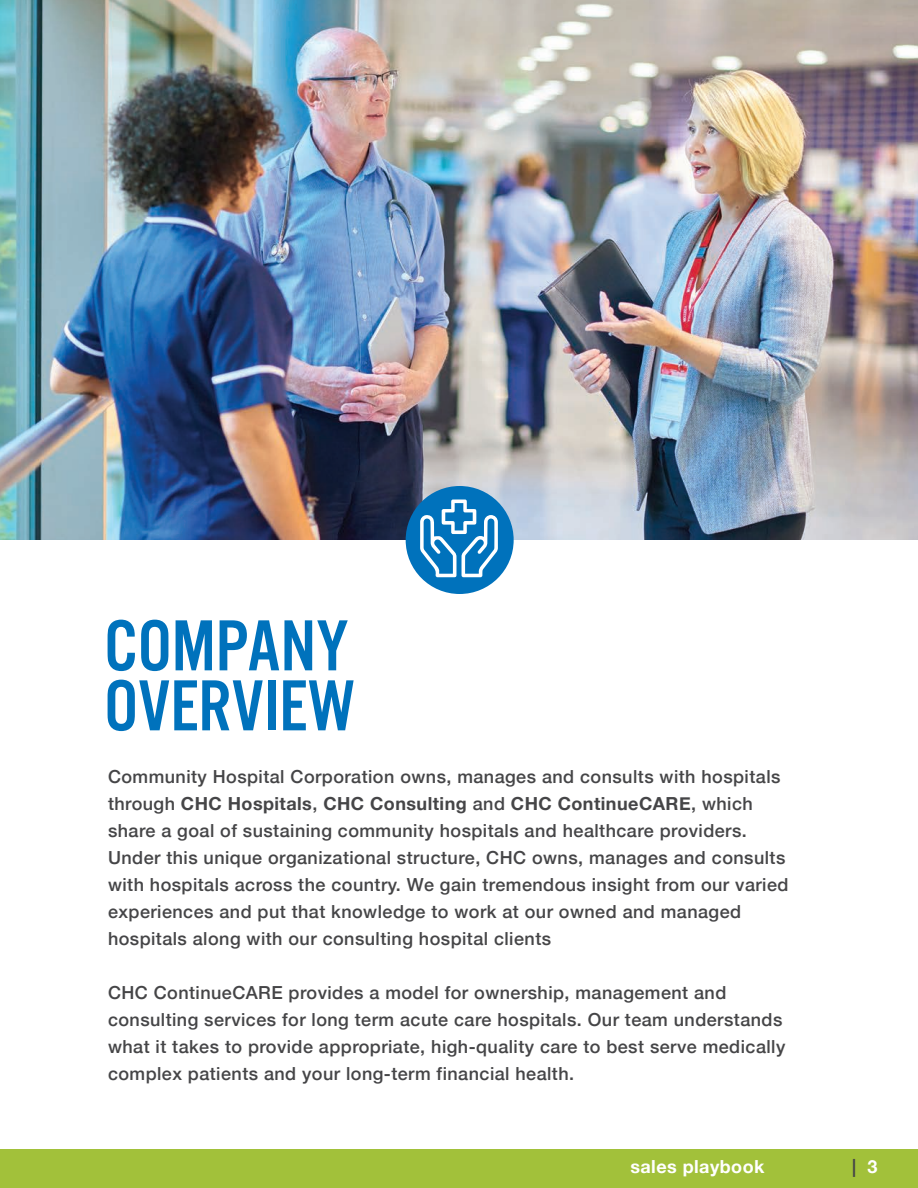
<style>
.page{position:relative;width:918px;height:1188px;background:#fff}
.page>*{position:absolute;margin:0;border:0;box-sizing:border-box;transform-origin:0 0}
.t1{font:75px/60px "U.S.101";color:#0072bc}
.t2{font:500 18px/27px "Helvetica Neue";letter-spacing:.025em;color:#454547}
.t3{font:700 18px "Helvetica Neue";letter-spacing:.025em;color:#fff}
.t4{font:700 18px "Helvetica Neue";color:#454547}
.s1{font-weight:700}
.s2{color:#fff}
</style>
<div class="page">
<img style="left:0;top:0;width:918px;height:540px">
<div style="left:0;top:1149px;width:918px;height:39px;background:#a2c13a"></div>
<div style="left:406px;top:486px;width:108px;height:108px;background:#0072bc;border-radius:50%"></div>
<svg style="left:420px;top:499px;width:78px;height:78px"></svg>
<h1 class="t1" style="left:104px;top:617px;width:252px">COMPANY<br>OVERVIEW</h1>
<p class="t2" style="left:108px;top:762px;width:682px">Community Hospital Corporation owns, manages and consults with hospitals through <span class="s1">CHC Hospitals</span>, <span class="s1">CHC Consulting</span> and <span class="s1">CHC ContinueCARE</span>, which share a goal of sustaining community hospitals and healthcare providers.<br>Under this unique organizational structure, CHC owns, manages and consults with hospitals across the country. We gain tremendous insight from our varied experiences and put that knowledge to work at our owned and managed hospitals along with our consulting hospital clients</p>
<p class="t2" style="left:108px;top:978px;width:679px">CHC ContinueCARE provides a model for ownership, management and consulting services for long term acute care hospitals. Our team understands what it takes to provide appropriate, high-quality care to best serve medically complex patients and your long-term financial health.</p>
<p class="t3" style="left:630px;top:1153px;width:136px">sales playbook</p>
<p class="t4" style="left:852px;top:1153px;width:27px">| <span class="s2">3</span></p>
</div>
